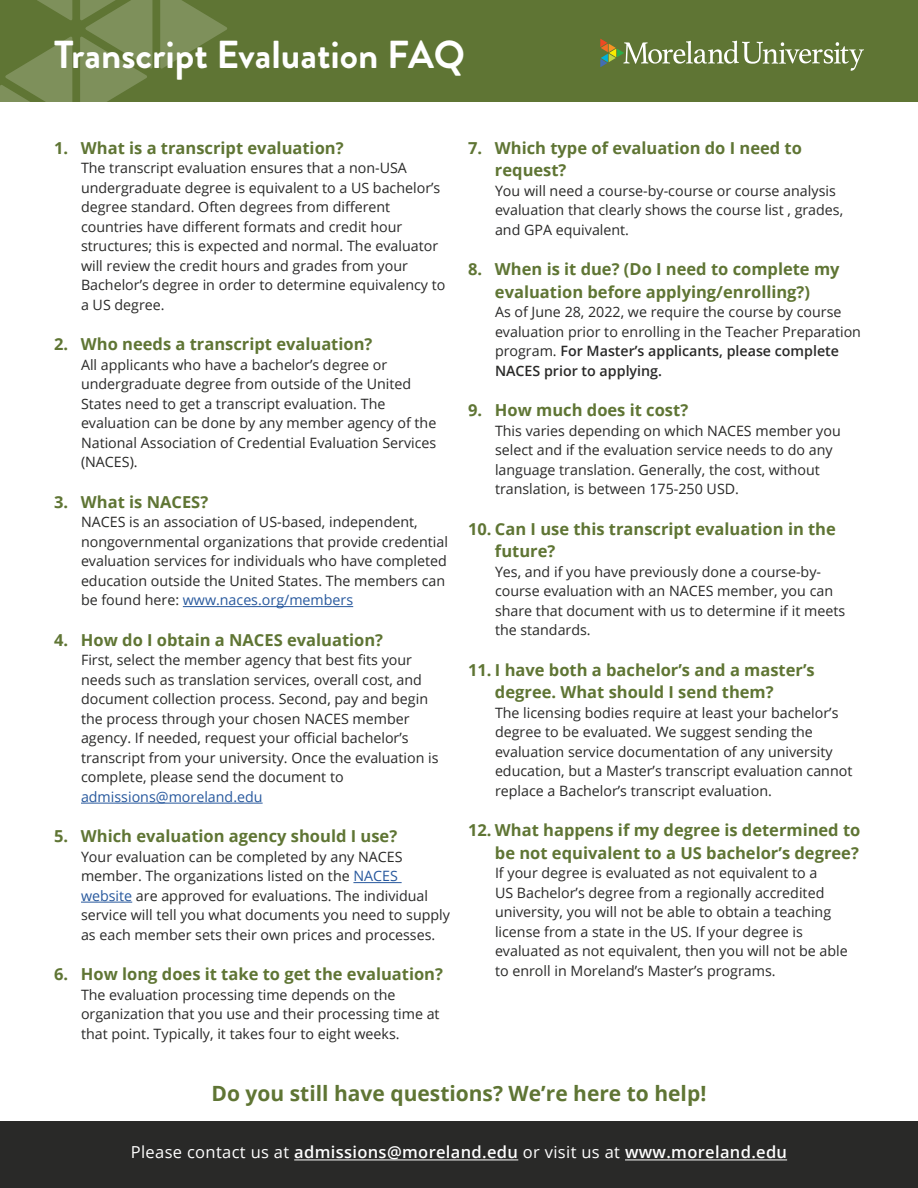
<style>
.page{position:relative;width:918px;height:1188px;background:#fff}
.page>*{position:absolute;margin:0;border:0;box-sizing:border-box;transform-origin:0 0}
.t1{font:700 39px "Brandon Grotesque";color:#fff}
.t2{font:700 21px "Open Sans";color:#5f7534}
.t3{font:700 16.5px/22.5px "Open Sans";color:#5f7534}
.t4{font:600 16.5px "Open Sans";letter-spacing:.02em;color:#fff}
.t5{font:14.25px/19.5px "Open Sans";color:#292928}
.t6{font:14.25px "Open Sans";color:#27589d}
.s1{color:#27589d}
.s2{font-weight:600}
.s3{font-weight:400}
</style>
<div class="page">
<div style="left:0;top:0;width:918px;height:102px;background:#5f7534"></div>
<svg style="left:160px;top:0;width:67px;height:69px"></svg>
<svg style="left:37px;top:0;width:35px;height:20px"></svg>
<svg style="left:0;top:37px;width:72px;height:65px"></svg>
<svg style="left:80px;top:0;width:72px;height:102px"></svg>
<svg style="left:600px;top:39px;width:264px;height:32px"></svg>
<hr style="left:183px;top:606px;width:170px;height:1px;background:#27589d">
<hr style="left:81px;top:803px;width:182px;height:1px;background:#27589d">
<hr style="left:353px;top:882px;width:49px;height:1px;background:#27589d">
<hr style="left:81px;top:902px;width:51px;height:1px;background:#27589d">
<div style="left:0;top:1121px;width:918px;height:67px;background:#292928"></div>
<hr style="left:294px;top:1160px;width:224px;height:1px;background:#fff">
<hr style="left:625px;top:1160px;width:162px;height:1px;background:#fff">
<h1 class="t1" style="left:54px;top:28px;width:413px">Transcript Evaluation FAQ</h1>
<p class="t3" style="left:54px;top:136px;width:291px">1. What is a transcript evaluation?</p>
<p class="t5" style="left:81px;top:158px;width:366px">The transcript evaluation ensures that a non-USA undergraduate degree is equivalent to a US bachelor’s degree standard. Often degrees from different countries have different formats and credit hour structures; this is expected and normal. The evaluator will review the credit hours and grades from your Bachelor’s degree in order to determine equivalency to a US degree.</p>
<p class="t3" style="left:54px;top:332px;width:320px">2. Who needs a transcript evaluation?</p>
<p class="t5" style="left:81px;top:354px;width:357px">All applicants who have a bachelor’s degree or undergraduate degree from outside of the United States need to get a transcript evaluation. The evaluation can be done by any member agency of the National Association of Credential Evaluation Services (NACES).</p>
<p class="t3" style="left:54px;top:490px;width:156px">3. What is NACES?</p>
<p class="t5" style="left:81px;top:512px;width:369px">NACES is an association of US-based, independent, nongovernmental organizations that provide credential evaluation services for individuals who have completed education outside the United States. The members can be found here: <span class="s1">www.naces.org/members</span></p>
<p class="t3" style="left:54px;top:628px;width:331px">4. How do I obtain a NACES evaluation?</p>
<p class="t5" style="left:81px;top:650px;width:359px">First, select the member agency that best fits your needs such as translation services, overall cost, and document collection process. Second, pay and begin the process through your chosen NACES member agency. If needed, request your official bachelor’s transcript from your university. Once the evaluation is complete, please send the document to</p>
<p class="t6" style="left:81px;top:787px;width:183px">admissions@moreland.edu</p>
<p class="t3" style="left:54px;top:824px;width:345px">5. Which evaluation agency should I use?</p>
<p class="t5" style="left:81px;top:846px;width:371px">Your evaluation can be completed by any NACES member. The organizations listed on the <span class="s1">NACES website</span> are approved for evaluations. The individual service will tell you what documents you need to supply as each member sets their own prices and processes.</p>
<p class="t3" style="left:54px;top:962px;width:391px">6. How long does it take to get the evaluation?</p>
<p class="t5" style="left:81px;top:984px;width:360px">The evaluation processing time depends on the organization that you use and their processing time at that point. Typically, it takes four to eight weeks.</p>
<p class="t3" style="left:495px;top:136px;width:308px;text-indent:-27px">7. Which type of evaluation do I need to request?</p>
<p class="t5" style="left:495px;top:180px;width:350px">You will need a course-by-course or course analysis evaluation that clearly shows the course list , grades, and GPA equivalent.</p>
<p class="t3" style="left:468px;top:257px;width:373px;text-align:center">8. When is it due? (Do I need to complete my evaluation before applying/enrolling?)</p>
<p class="t5" style="left:495px;top:302px;width:368px">As of June 28, 2022, we require the course by course evaluation prior to enrolling in the Teacher Preparation program. <span class="s2">For Master’s applicants, please complete NACES prior to applying.</span></p>
<p class="t3" style="left:468px;top:398px;width:222px">9. How much does it cost?</p>
<p class="t5" style="left:495px;top:420px;width:347px">This varies depending on which NACES member you select and if the evaluation service needs to do any language translation. Generally, the cost, without translation, is between 175-250 USD.</p>
<p class="t3" style="left:495px;top:517px;width:342px;text-indent:-27px">10. Can I use this transcript evaluation in the future?</p>
<p class="t5" style="left:495px;top:561px;width:352px">Yes, and if you have previously done a course-by&shy;course evaluation with an NACES member, you can share that document with us to determine if it meets the standards.</p>
<p class="t3" style="left:495px;top:658px;width:321px;text-indent:-27px">11. I have both a bachelor’s and a master’s degree. What should I send them?</p>
<p class="t5" style="left:495px;top:702px;width:359px">The licensing bodies require at least your bachelor’s degree to be evaluated. We suggest sending the evaluation service documentation of any university education, but a Master’s transcript evaluation cannot replace a Bachelor’s transcript evaluation.</p>
<p class="t3" style="left:468px;top:818px;width:394px;text-align:right">12. What happens if my degree is determined to be not equivalent to a US bachelor’s degree?</p>
<p class="t5" style="left:495px;top:863px;width:354px">If your degree is evaluated as not equivalent to a<br>US Bachelor’s degree from a regionally accredited university, you will not be able to obtain a teaching license from a state in the US. If your degree is evaluated as not equivalent, then you will not be able to enroll in Moreland’s Master’s programs.</p>
<h2 class="t2" style="left:212px;top:1079px;width:496px">Do you still have questions? We’re here to help!</h2>
<p class="t4" style="left:131px;top:1141px;width:658px"><span class="s3">Please contact us at</span> admissions@moreland.edu <span class="s3">or visit us at</span> www.moreland.edu</p>
</div>
